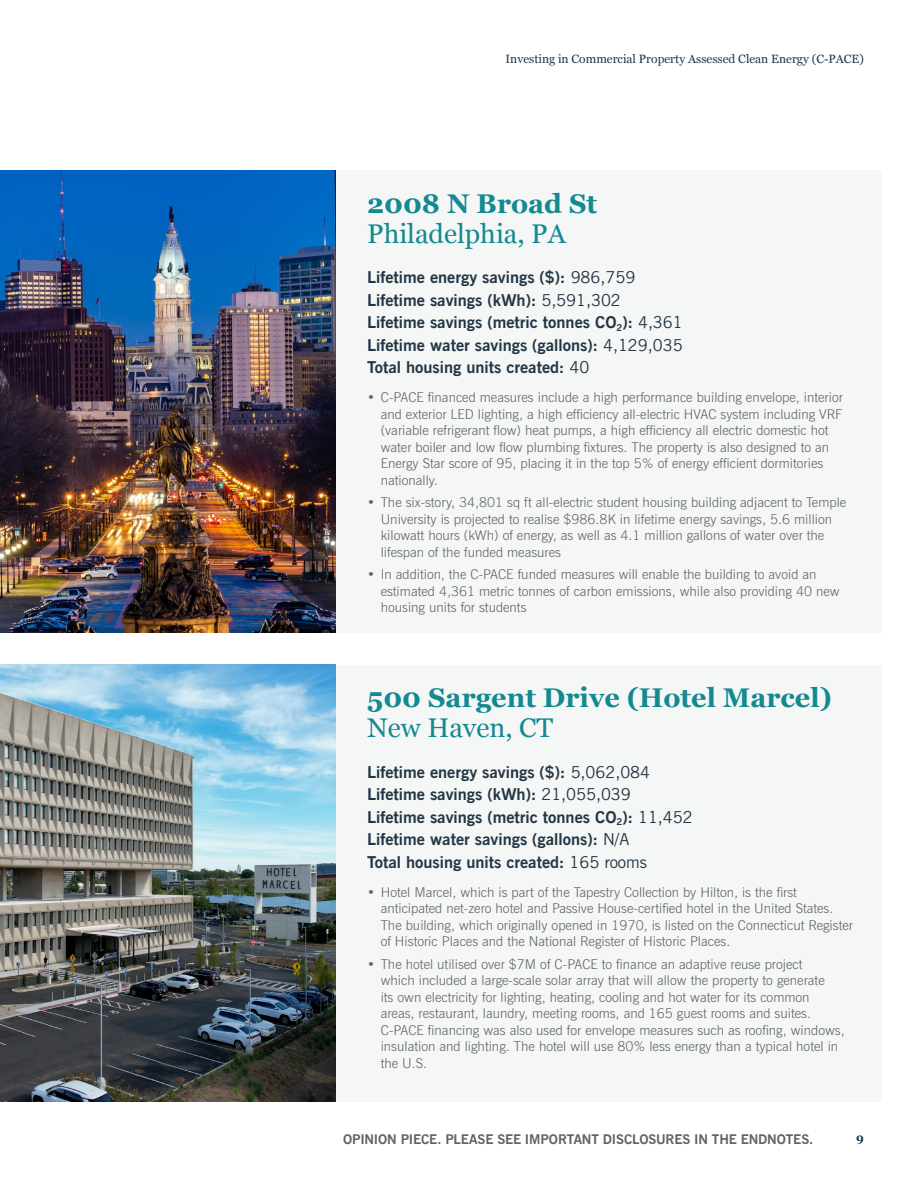
<style>
.page{position:relative;width:918px;height:1188px;background:#fff}
.page>*{position:absolute;margin:0;border:0;box-sizing:border-box;transform-origin:0 0}
.t1{font:700 27px/30px "Georgia";color:#138990}
.t2{font:27px/30px "Georgia";color:#138990}
.t3{font:700 16.5px/22.5px "News Gothic BT";color:#233645}
.t4{font:300 13.5px/16.5px "News Gothic BT";color:#5f6369}
.t5{font:700 13.5px "News Gothic BT";letter-spacing:-.01em;color:#5f6369}
.t6{font:12px "Georgia";color:#1f3747}
.t7{font:700 12px "Georgia";color:#1f3747}
.s1{font-weight:700}
.s2{font-weight:400}
</style>
<div class="page">
<div style="left:72px;top:170px;width:810px;height:463px;background:#f5f6f6"></div>
<img style="left:0;top:170px;width:336px;height:463px">
<div style="left:72px;top:665px;width:810px;height:437px;background:#f5f6f6"></div>
<img style="left:0;top:665px;width:336px;height:437px">
<p class="t6" style="left:506px;top:50px;width:360px">Investing in Commercial Property Assessed Clean Energy (C-PACE)</p>
<p class="t2" style="left:367px;top:187px;width:232px"><span class="s1">2008 N Broad St<br></span>Philadelphia, PA</p>
<p class="t3" style="left:367px;top:266px;width:317px">Lifetime energy savings ($): <span class="s2">986,759<br></span>Lifetime savings (kWh): <span class="s2">5,591,302<br></span>Lifetime savings (metric tonnes CO<sub>2</sub>): <span class="s2">4,361<br></span>Lifetime water savings (gallons): <span class="s2">4,129,035<br></span>Total housing units created: <span class="s2">40</span></p>
<p class="t4" style="left:381px;top:389px;width:464px;text-indent:-14px">• C-PACE financed measures include a high performance building envelope, interior and exterior LED lighting, a high efficiency all-electric HVAC system including VRF (variable refrigerant flow) heat pumps, a high efficiency all electric domestic hot water boiler and low flow plumbing fixtures. The property is also designed to an Energy Star score of 95, placing it in the top 5% of energy efficient dormitories nationally.</p>
<p class="t4" style="left:381px;top:494px;width:467px;text-indent:-14px">• The six-story, 34,801 sq ft all-electric student housing building adjacent to Temple University is projected to realise $986.8K in lifetime energy savings, 5.6 million kilowatt hours (kWh) of energy, as well as 4.1 million gallons of water over the lifespan of the funded measures</p>
<p class="t4" style="left:381px;top:566px;width:461px;text-indent:-14px">• In addition, the C-PACE funded measures will enable the building to avoid an estimated 4,361 metric tonnes of carbon emissions, while also providing 40 new housing units for students</p>
<p class="t1" style="left:367px;top:681px;width:466px">500 Sargent Drive (Hotel Marcel)<br><span class="s2">New Haven, CT</span></p>
<p class="t3" style="left:367px;top:760px;width:327px">Lifetime energy savings ($): <span class="s2">5,062,084<br></span>Lifetime savings (kWh): <span class="s2">21,055,039<br></span>Lifetime savings (metric tonnes CO<sub>2</sub>): <span class="s2">11,452<br></span>Lifetime water savings (gallons): <span class="s2">N/A<br></span>Total housing units created: <span class="s2">165 rooms</span></p>
<p class="t4" style="left:381px;top:884px;width:474px;text-indent:-14px">• Hotel Marcel, which is part of the Tapestry Collection by Hilton, is the first anticipated net-zero hotel and Passive House-certified hotel in the United States.<br>The building, which originally opened in 1970, is listed on the Connecticut Register of Historic Places and the National Register of Historic Places.</p>
<p class="t4" style="left:381px;top:956px;width:466px;text-indent:-14px">• The hotel utilised over $7M of C-PACE to finance an adaptive reuse project<br>which included a large-scale solar array that will allow the property to generate<br>its own electricity for lighting, heating, cooling and hot water for its common areas, restaurant, laundry, meeting rooms, and 165 guest rooms and suites.<br>C-PACE financing was also used for envelope measures such as roofing, windows, insulation and lighting. The hotel will use 80% less energy than a typical hotel in the U.S.</p>
<p class="t5" style="left:343px;top:1131px;width:472px">OPINION PIECE. PLEASE SEE IMPORTANT DISCLOSURES IN THE ENDNOTES.</p>
<p class="t7" style="left:856px;top:1129px;width:9px">9</p>
</div>
